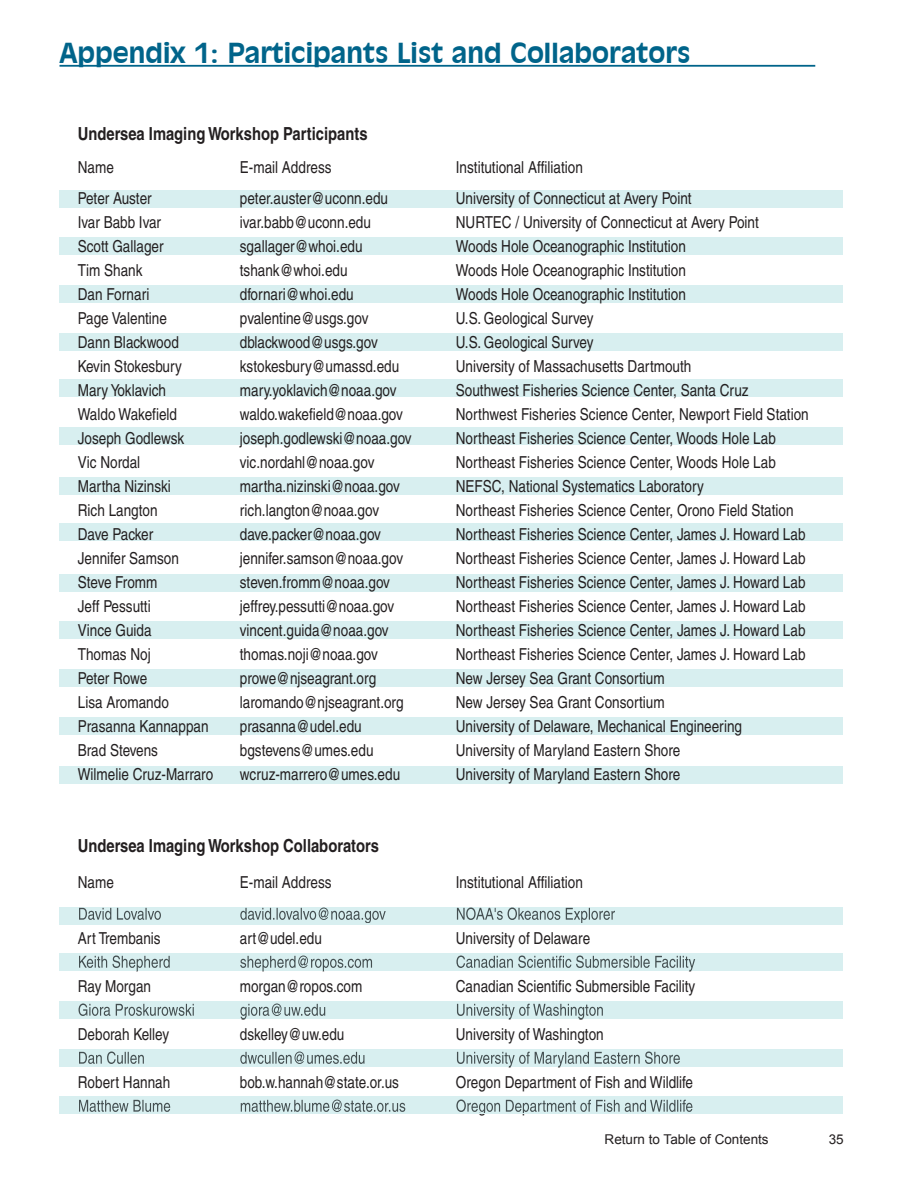
<style>
.page{position:relative;width:918px;height:1188px;background:#fff}
.page>*{position:absolute;margin:0;border:0;box-sizing:border-box;transform-origin:0 0}
.t1{font:700 27px "Incised 901 BT";color:#00648a}
.t2{font:700 condensed 18px "Helvetica";color:#231f20}
.t3{font:condensed 16.5px "Helvetica";color:#231f20}
.t4{font:condensed 16.5px "Helvetica";letter-spacing:-.02em;color:#231f20}
.t5{font:13.5px "Arial";color:#231f20}
</style>
<div class="page">
<div style="left:60px;top:190px;width:783px;height:18px;background:#d8eff0"></div>
<div style="left:60px;top:237px;width:783px;height:18px;background:#d8eff0"></div>
<div style="left:60px;top:285px;width:783px;height:18px;background:#d8eff0"></div>
<div style="left:60px;top:333px;width:783px;height:18px;background:#d8eff0"></div>
<div style="left:60px;top:379px;width:783px;height:18px;background:#d8eff0"></div>
<div style="left:60px;top:428px;width:783px;height:17px;background:#d8eff0"></div>
<div style="left:60px;top:477px;width:783px;height:18px;background:#d8eff0"></div>
<div style="left:60px;top:524px;width:783px;height:17px;background:#d8eff0"></div>
<div style="left:60px;top:575px;width:783px;height:17px;background:#d8eff0"></div>
<div style="left:60px;top:621px;width:783px;height:18px;background:#d8eff0"></div>
<div style="left:60px;top:669px;width:783px;height:18px;background:#d8eff0"></div>
<div style="left:60px;top:717px;width:783px;height:18px;background:#d8eff0"></div>
<div style="left:60px;top:767px;width:783px;height:17px;background:#d8eff0"></div>
<hr style="left:60px;top:65px;width:755px;height:2px;background:#00648a">
<svg style="left:60px;top:907px;width:783px;height:17px;background:#cae0e1"></svg>
<svg style="left:79px;top:908px;width:192px;height:12px;background:#bdd2d3"></svg>
<svg style="left:60px;top:953px;width:783px;height:18px;background:#c7dcdd"></svg>
<svg style="left:79px;top:956px;width:174px;height:15px;background:#c1d6d7"></svg>
<div style="left:60px;top:1001px;width:783px;height:18px;background:#d8eff0"></div>
<svg style="left:79px;top:1004px;width:113px;height:12px"></svg>
<svg style="left:60px;top:1049px;width:783px;height:18px;background:#cae0e1"></svg>
<svg style="left:79px;top:1052px;width:222px;height:12px;background:#bed3d4"></svg>
<svg style="left:60px;top:1096px;width:783px;height:17px;background:#c5dbdc"></svg>
<svg style="left:79px;top:1100px;width:179px;height:12px;background:#bacfd0"></svg>
<h1 class="t1" style="left:60px;top:37px;width:632px">Appendix 1: Participants List and Collaborators</h1>
<p class="t2" style="left:78px;top:127px;width:291px">Undersea Imaging Workshop Participants</p>
<p class="t3" style="left:78px;top:161px;width:38px">Name</p>
<p class="t3" style="left:240px;top:161px;width:93px">E-mail Address</p>
<p class="t3" style="left:456px;top:161px;width:129px">Institutional Affiliation</p>
<p class="t3" style="left:78px;top:192px;width:75px">Peter Auster</p>
<p class="t3" style="left:240px;top:192px;width:150px">peter.auster@uconn.edu</p>
<p class="t3" style="left:456px;top:192px;width:237px">University of Connecticut at Avery Point</p>
<p class="t3" style="left:78px;top:216px;width:85px">Ivar Babb Ivar</p>
<p class="t3" style="left:240px;top:216px;width:133px">ivar.babb@uconn.edu</p>
<p class="t3" style="left:456px;top:216px;width:304px">NURTEC / University of Connecticut at Avery Point</p>
<p class="t3" style="left:78px;top:240px;width:87px">Scott Gallager</p>
<p class="t3" style="left:240px;top:240px;width:124px">sgallager@whoi.edu</p>
<p class="t3" style="left:456px;top:240px;width:232px">Woods Hole Oceanographic Institution</p>
<p class="t3" style="left:78px;top:264px;width:66px">Tim Shank</p>
<p class="t3" style="left:240px;top:264px;width:109px">tshank@whoi.edu</p>
<p class="t3" style="left:456px;top:264px;width:232px">Woods Hole Oceanographic Institution</p>
<p class="t3" style="left:78px;top:288px;width:73px">Dan Fornari</p>
<p class="t3" style="left:240px;top:288px;width:115px">dfornari@whoi.edu</p>
<p class="t3" style="left:456px;top:288px;width:232px">Woods Hole Oceanographic Institution</p>
<p class="t3" style="left:78px;top:312px;width:91px">Page Valentine</p>
<p class="t3" style="left:240px;top:312px;width:130px">pvalentine@usgs.gov</p>
<p class="t3" style="left:456px;top:312px;width:139px">U.S. Geological Survey</p>
<p class="t3" style="left:78px;top:336px;width:103px">Dann Blackwood</p>
<p class="t3" style="left:240px;top:336px;width:140px">dblackwood@usgs.gov</p>
<p class="t3" style="left:456px;top:336px;width:139px">U.S. Geological Survey</p>
<p class="t3" style="left:78px;top:360px;width:105px">Kevin Stokesbury</p>
<p class="t3" style="left:240px;top:360px;width:161px">kstokesbury@umassd.edu</p>
<p class="t3" style="left:456px;top:360px;width:237px">University of Massachusetts Dartmouth</p>
<p class="t3" style="left:78px;top:384px;width:90px">Mary Yoklavich</p>
<p class="t3" style="left:240px;top:384px;width:158px">mary.yoklavich@noaa.gov</p>
<p class="t3" style="left:456px;top:384px;width:294px">Southwest Fisheries Science Center, Santa Cruz</p>
<p class="t3" style="left:78px;top:408px;width:101px">Waldo Wakefield</p>
<p class="t3" style="left:240px;top:408px;width:165px">waldo.wakefield@noaa.gov</p>
<p class="t3" style="left:456px;top:408px;width:354px">Northwest Fisheries Science Center, Newport Field Station</p>
<p class="t3" style="left:78px;top:432px;width:108px">Joseph Godlewsk</p>
<p class="t3" style="left:240px;top:432px;width:173px">joseph.godlewski@noaa.gov</p>
<p class="t3" style="left:456px;top:432px;width:322px">Northeast Fisheries Science Center, Woods Hole Lab</p>
<p class="t3" style="left:78px;top:456px;width:64px">Vic Nordal</p>
<p class="t3" style="left:240px;top:456px;width:136px">vic.nordahl@noaa.gov</p>
<p class="t3" style="left:456px;top:456px;width:322px">Northeast Fisheries Science Center, Woods Hole Lab</p>
<p class="t3" style="left:78px;top:480px;width:95px">Martha Nizinski</p>
<p class="t3" style="left:240px;top:480px;width:162px">martha.nizinski@noaa.gov</p>
<p class="t3" style="left:456px;top:480px;width:249px">NEFSC, National Systematics Laboratory</p>
<p class="t3" style="left:78px;top:504px;width:81px">Rich Langton</p>
<p class="t3" style="left:240px;top:504px;width:141px">rich.langton@noaa.gov</p>
<p class="t3" style="left:456px;top:504px;width:339px">Northeast Fisheries Science Center, Orono Field Station</p>
<p class="t4" style="left:78px;top:528px;width:77px">Dave Packer</p>
<p class="t3" style="left:240px;top:528px;width:143px">dave.packer@noaa.gov</p>
<p class="t3" style="left:456px;top:528px;width:351px">Northeast Fisheries Science Center, James J. Howard Lab</p>
<p class="t3" style="left:78px;top:552px;width:103px">Jennifer Samson</p>
<p class="t3" style="left:240px;top:552px;width:165px">jennifer.samson@noaa.gov</p>
<p class="t3" style="left:456px;top:552px;width:351px">Northeast Fisheries Science Center, James J. Howard Lab</p>
<p class="t3" style="left:78px;top:576px;width:81px">Steve Fromm</p>
<p class="t3" style="left:240px;top:576px;width:152px">steven.fromm@noaa.gov</p>
<p class="t3" style="left:456px;top:576px;width:351px">Northeast Fisheries Science Center, James J. Howard Lab</p>
<p class="t3" style="left:78px;top:600px;width:74px">Jeff Pessutti</p>
<p class="t3" style="left:240px;top:600px;width:156px">jeffrey.pessutti@noaa.gov</p>
<p class="t3" style="left:456px;top:600px;width:351px">Northeast Fisheries Science Center, James J. Howard Lab</p>
<p class="t3" style="left:78px;top:624px;width:75px">Vince Guida</p>
<p class="t3" style="left:240px;top:624px;width:150px">vincent.guida@noaa.gov</p>
<p class="t3" style="left:456px;top:624px;width:351px">Northeast Fisheries Science Center, James J. Howard Lab</p>
<p class="t3" style="left:78px;top:648px;width:74px">Thomas Noj</p>
<p class="t3" style="left:240px;top:648px;width:140px">thomas.noji@noaa.gov</p>
<p class="t3" style="left:456px;top:648px;width:351px">Northeast Fisheries Science Center, James J. Howard Lab</p>
<p class="t3" style="left:78px;top:672px;width:71px">Peter Rowe</p>
<p class="t3" style="left:240px;top:672px;width:138px">prowe@njseagrant.org</p>
<p class="t3" style="left:456px;top:672px;width:210px">New Jersey Sea Grant Consortium</p>
<p class="t3" style="left:78px;top:696px;width:92px">Lisa Aromando</p>
<p class="t3" style="left:240px;top:696px;width:165px">laromando@njseagrant.org</p>
<p class="t3" style="left:456px;top:696px;width:210px">New Jersey Sea Grant Consortium</p>
<p class="t3" style="left:78px;top:720px;width:132px">Prasanna Kannappan</p>
<p class="t3" style="left:240px;top:720px;width:123px">prasanna@udel.edu</p>
<p class="t3" style="left:456px;top:720px;width:288px">University of Delaware, Mechanical Engineering</p>
<p class="t3" style="left:78px;top:744px;width:82px">Brad Stevens</p>
<p class="t3" style="left:240px;top:744px;width:135px">bgstevens@umes.edu</p>
<p class="t3" style="left:456px;top:744px;width:226px">University of Maryland Eastern Shore</p>
<p class="t3" style="left:78px;top:769px;width:137px">Wilmelie Cruz-Marraro</p>
<p class="t3" style="left:240px;top:769px;width:162px">wcruz-marrero@umes.edu</p>
<p class="t3" style="left:456px;top:769px;width:226px">University of Maryland Eastern Shore</p>
<p class="t2" style="left:78px;top:839px;width:303px">Undersea Imaging Workshop Collaborators</p>
<p class="t3" style="left:78px;top:876px;width:38px">Name</p>
<p class="t3" style="left:240px;top:876px;width:93px">E-mail Address</p>
<p class="t3" style="left:456px;top:876px;width:129px">Institutional Affiliation</p>
<p class="t3" style="left:78px;top:932px;width:84px">Art Trembanis</p>
<p class="t3" style="left:240px;top:932px;width:84px">art@udel.edu</p>
<p class="t3" style="left:456px;top:932px;width:136px">University of Delaware</p>
<p class="t3" style="left:78px;top:980px;width:75px">Ray Morgan</p>
<p class="t3" style="left:240px;top:980px;width:124px">morgan@ropos.com</p>
<p class="t3" style="left:456px;top:980px;width:241px">Canadian Scientific Submersible Facility</p>
<p class="t3" style="left:78px;top:1028px;width:93px">Deborah Kelley</p>
<p class="t3" style="left:240px;top:1028px;width:106px">dskelley@uw.edu</p>
<p class="t3" style="left:456px;top:1028px;width:149px">University of Washington</p>
<p class="t3" style="left:78px;top:1076px;width:94px">Robert Hannah</p>
<p class="t3" style="left:240px;top:1076px;width:161px">bob.w.hannah@state.or.us</p>
<p class="t3" style="left:456px;top:1076px;width:239px">Oregon Department of Fish and Wildlife</p>
<p class="t5" style="left:605px;top:1132px;width:166px">Return to Table of Contents</p>
<p class="t5" style="left:829px;top:1132px;width:17px">35</p>
</div>
